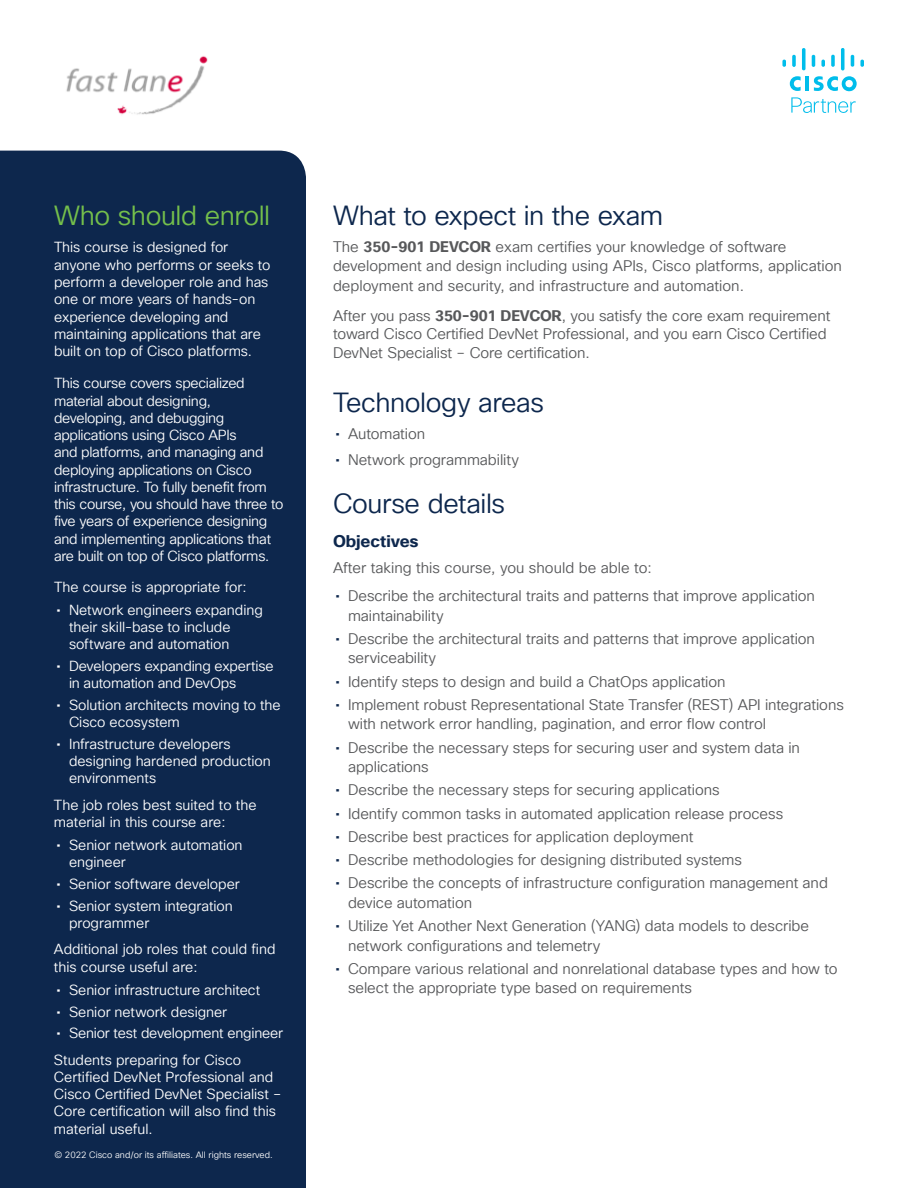
<style>
.page{position:relative;width:918px;height:1188px;background:#fff}
.page>*{position:absolute;margin:0;border:0;box-sizing:border-box;transform-origin:0 0}
.Subhead2_midnight_bl{font:27px "Cisco Sans TT Light";letter-spacing:-.015em;color:#0d274d}
.Subhead2_Green{font:27px "Cisco Sans TT Light";letter-spacing:-.015em;color:#74bf4b}
.Subhead3_Midnight_bl{font:700 16.5px "Cisco Sans TT";color:#0d274d}
.Body{font:15px/19.5px "Cisco Sans TT Light";letter-spacing:-.005em;color:#57585a}
.Body_White{font:14.25px/17.2px "Cisco Sans TT Light";letter-spacing:-.005em;color:#fff}
.Footer_white{font:9px "Cisco Sans TT Light";color:#fff}
.s1{font-family:"Cisco Sans TT"}
.s2{font-family:"Cisco Sans TT";font-weight:700}
.s3{font-family:"Cisco Sans TT";color:#0d274d}
</style>
<div class="page">
<svg style="left:790px;top:76px;width:67px;height:37px"></svg>
<svg style="left:782px;top:60px;width:4px;height:7px"></svg>
<svg style="left:792px;top:54px;width:4px;height:13px"></svg>
<svg style="left:802px;top:48px;width:4px;height:22px"></svg>
<svg style="left:812px;top:54px;width:3px;height:13px"></svg>
<svg style="left:821px;top:60px;width:4px;height:7px"></svg>
<svg style="left:831px;top:54px;width:4px;height:13px"></svg>
<svg style="left:841px;top:48px;width:4px;height:22px"></svg>
<svg style="left:851px;top:54px;width:3px;height:13px"></svg>
<svg style="left:860px;top:59px;width:4px;height:8px"></svg>
<div style="left:0;top:151px;width:306px;height:1037px;background:#0d274d"></div>
<img style="left:66px;top:56px;width:142px;height:59px">
<p class="Subhead2_Green" style="left:54px;top:198px;width:218px">Who should enroll</p>
<p class="Body_White" style="left:54px;top:239px;width:218px">This course is designed for anyone who performs or seeks to perform a developer role and has one or more years of hands-on experience developing and maintaining applications that are built on top of Cisco platforms.</p>
<p class="Body_White" style="left:54px;top:375px;width:231px">This course covers specialized material about designing, developing, and debugging applications using Cisco APIs<br>and platforms, and managing and deploying applications on Cisco infrastructure. To fully benefit from this course, you should have three to five years of experience designing and implementing applications that are built on top of Cisco platforms.</p>
<p class="Body_White" style="left:54px;top:578px;width:194px">The course is appropriate for:</p>
<p class="Body_White" style="left:69px;top:602px;width:195px;text-indent:-13px"><span class="s1">•</span> Network engineers expanding their skill-base to include software and automation</p>
<p class="Body_White" style="left:69px;top:658px;width:206px;text-indent:-13px"><span class="s1">•</span> Developers expanding expertise in automation and DevOps</p>
<p class="Body_White" style="left:69px;top:697px;width:213px;text-indent:-13px"><span class="s1">•</span> Solution architects moving to the<br>Cisco ecosystem</p>
<p class="Body_White" style="left:69px;top:736px;width:203px;text-indent:-13px"><span class="s1">•</span> Infrastructure developers designing hardened production environments</p>
<p class="Body_White" style="left:54px;top:797px;width:204px">The job roles best suited to the material in this course are:</p>
<p class="Body_White" style="left:69px;top:837px;width:175px;text-indent:-13px"><span class="s1">•</span> Senior network automation engineer</p>
<p class="Body_White" style="left:56px;top:876px;width:185px"><span class="s1">•</span> Senior software developer</p>
<p class="Body_White" style="left:69px;top:898px;width:165px;text-indent:-13px"><span class="s1">•</span> Senior system integration programmer</p>
<p class="Body_White" style="left:54px;top:941px;width:223px">Additional job roles that could find this course useful are:</p>
<p class="Body_White" style="left:56px;top:982px;width:205px"><span class="s1">•</span> Senior infrastructure architect</p>
<p class="Body_White" style="left:56px;top:1004px;width:172px"><span class="s1">•</span> Senior network designer</p>
<p class="Body_White" style="left:56px;top:1025px;width:228px"><span class="s1">•</span> Senior test development engineer</p>
<p class="Body_White" style="left:54px;top:1052px;width:229px">Students preparing for Cisco<br>Certified DevNet Professional and<br>Cisco Certified DevNet Specialist –<br>Core certification will also find this material useful.</p>
<p class="Footer_white" style="left:54px;top:1149px;width:220px">© 2022 Cisco and/or its affiliates. All rights reserved.</p>
<p class="Subhead2_midnight_bl" style="left:333px;top:198px;width:332px">What to expect in the exam</p>
<p class="Body" style="left:333px;top:237px;width:511px">The <span class="s2">350-901 DEVCOR</span> exam certifies your knowledge of software development and design including using APIs, Cisco platforms, application deployment and security, and infrastructure and automation.</p>
<p class="Body" style="left:333px;top:307px;width:499px;line-height:18px">After you pass <span class="s2">350-901 DEVCOR</span>, you satisfy the core exam requirement toward Cisco Certified DevNet Professional, and you earn Cisco Certified</p>
<p class="Body" style="left:333px;top:344px;width:258px">DevNet Specialist – Core certification.</p>
<p class="Subhead2_midnight_bl" style="left:333px;top:385px;width:213px">Technology areas</p>
<p class="Body" style="left:335px;top:425px;width:91px"><span class="s3">•</span> Automation</p>
<p class="Body" style="left:335px;top:450px;width:185px"><span class="s3">•</span> Network programmability</p>
<p class="Subhead2_midnight_bl" style="left:333px;top:486px;width:174px">Course details</p>
<p class="Subhead3_Midnight_bl" style="left:333px;top:530px;width:87px">Objectives</p>
<p class="Body" style="left:333px;top:558px;width:320px">After taking this course, you should be able to:</p>
<p class="Body" style="left:348px;top:587px;width:468px;text-indent:-13px"><span class="s3">•</span> Describe the architectural traits and patterns that improve application maintainability</p>
<p class="Body" style="left:348px;top:629px;width:468px;text-indent:-13px"><span class="s3">•</span> Describe the architectural traits and patterns that improve application serviceability</p>
<p class="Body" style="left:335px;top:672px;width:392px"><span class="s3">•</span> Identify steps to design and build a ChatOps application</p>
<p class="Body" style="left:348px;top:695px;width:497px;text-indent:-13px"><span class="s3">•</span> Implement robust Representational State Transfer (REST) API integrations with network error handling, pagination, and error flow control</p>
<p class="Body" style="left:348px;top:738px;width:454px;text-indent:-13px"><span class="s3">•</span> Describe the necessary steps for securing user and system data in applications</p>
<p class="Body" style="left:335px;top:781px;width:386px"><span class="s3">•</span> Describe the necessary steps for securing applications</p>
<p class="Body" style="left:335px;top:804px;width:449px"><span class="s3">•</span> Identify common tasks in automated application release process</p>
<p class="Body" style="left:335px;top:827px;width:360px"><span class="s3">•</span> Describe best practices for application deployment</p>
<p class="Body" style="left:335px;top:851px;width:408px"><span class="s3">•</span> Describe methodologies for designing distributed systems</p>
<p class="Body" style="left:348px;top:874px;width:481px;text-indent:-13px"><span class="s3">•</span> Describe the concepts of infrastructure configuration management and device automation</p>
<p class="Body" style="left:348px;top:917px;width:463px;text-indent:-13px"><span class="s3">•</span> Utilize Yet Another Next Generation (YANG) data models to describe network configurations and telemetry</p>
<p class="Body" style="left:348px;top:959px;width:491px;text-indent:-13px"><span class="s3">•</span> Compare various relational and nonrelational database types and how to select the appropriate type based on requirements</p>
</div>
